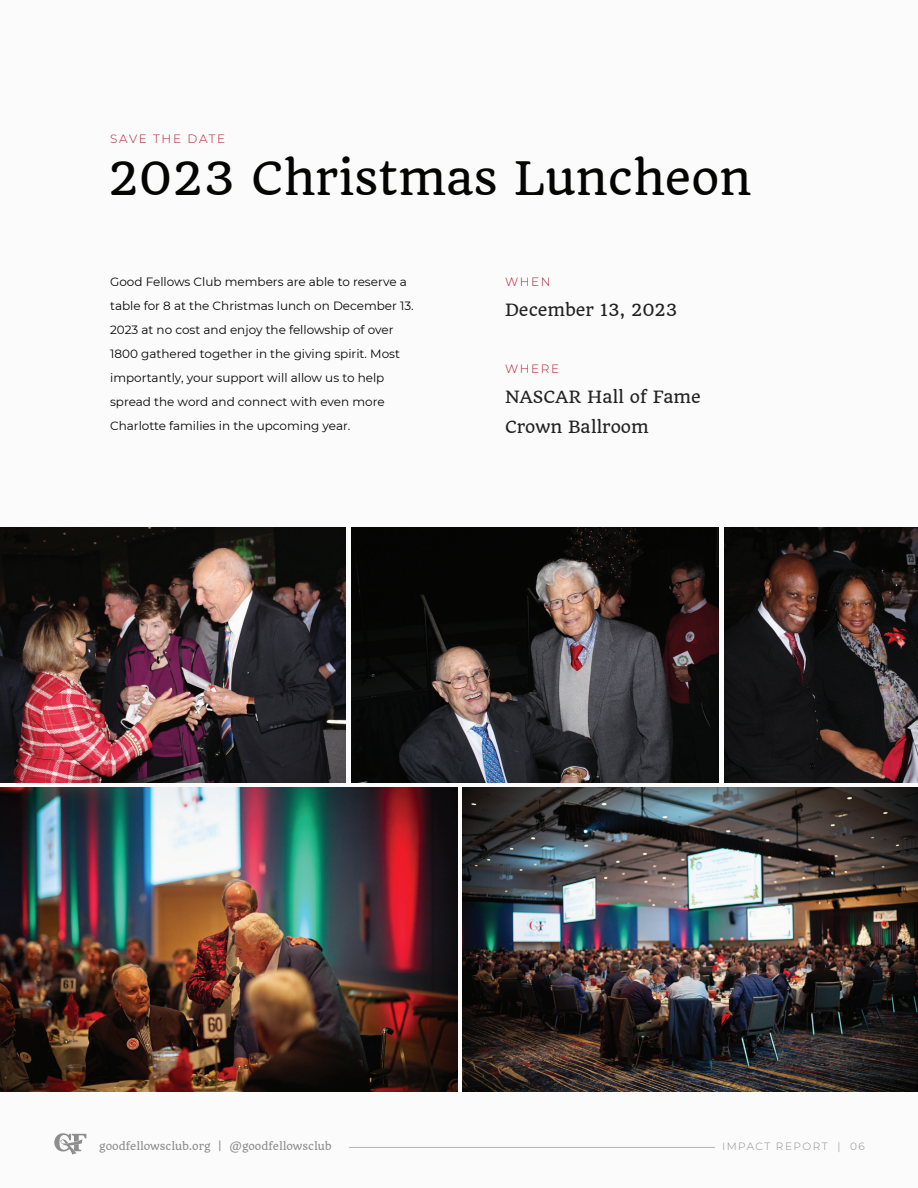
<style>
.page{position:relative;width:918px;height:1188px;background:#fbfbfc}
.page>*{position:absolute;margin:0;border:0;box-sizing:border-box;transform-origin:0 0}
.t1{font:45px "Quando";color:#040503}
.t2{font:16.5px/30px "Quando";color:#222}
.t3{font:12px/24px "Montserrat";color:#040503}
.t4{font:300 12px "Montserrat";letter-spacing:.14em;color:#b01e32}
.t5{font:10.5px "Quando";color:#8d8d8d}
.t6{font:300 10.5px "Montserrat";letter-spacing:.14em;color:#8d8d8d}
</style>
<div class="page">
<hr style="left:349px;top:1147px;width:366px;height:1px;background:#b3b3b3">
<svg style="left:54px;top:1133px;width:32px;height:22px"></svg>
<img style="left:0;top:788px;width:458px;height:304px">
<img style="left:462px;top:788px;width:456px;height:304px">
<img style="left:724px;top:528px;width:194px;height:255px">
<img style="left:0;top:528px;width:346px;height:255px">
<img style="left:352px;top:528px;width:366px;height:255px">
<p class="t4" style="left:110px;top:131px;width:116px">SAVE THE DATE</p>
<h1 class="t1" style="left:108px;top:150px;width:645px">2023 Christmas Luncheon</h1>
<p class="t3" style="left:110px;top:269px;width:305px">Good Fellows Club members are able to reserve a table for 8 at the Christmas lunch on December 13.<br>2023 at no cost and enjoy the fellowship of over 1800 gathered together in the giving spirit. Most importantly, your support will allow us to help spread the word and connect with even more Charlotte families in the upcoming year.</p>
<p class="t4" style="left:505px;top:273px;width:47px">WHEN</p>
<h2 class="t2" style="left:505px;top:295px;width:174px">December 13, 2023</h2>
<p class="t4" style="left:505px;top:360px;width:56px">WHERE</p>
<h2 class="t2" style="left:505px;top:382px;width:197px">NASCAR Hall of Fame<br>Crown Ballroom</h2>
<p class="t5" style="left:99px;top:1140px;width:234px">goodfellowsclub.org | @goodfellowsclub</p>
<p class="t6" style="left:722px;top:1139px;width:144px">IMPACT REPORT | 06</p>
</div>
